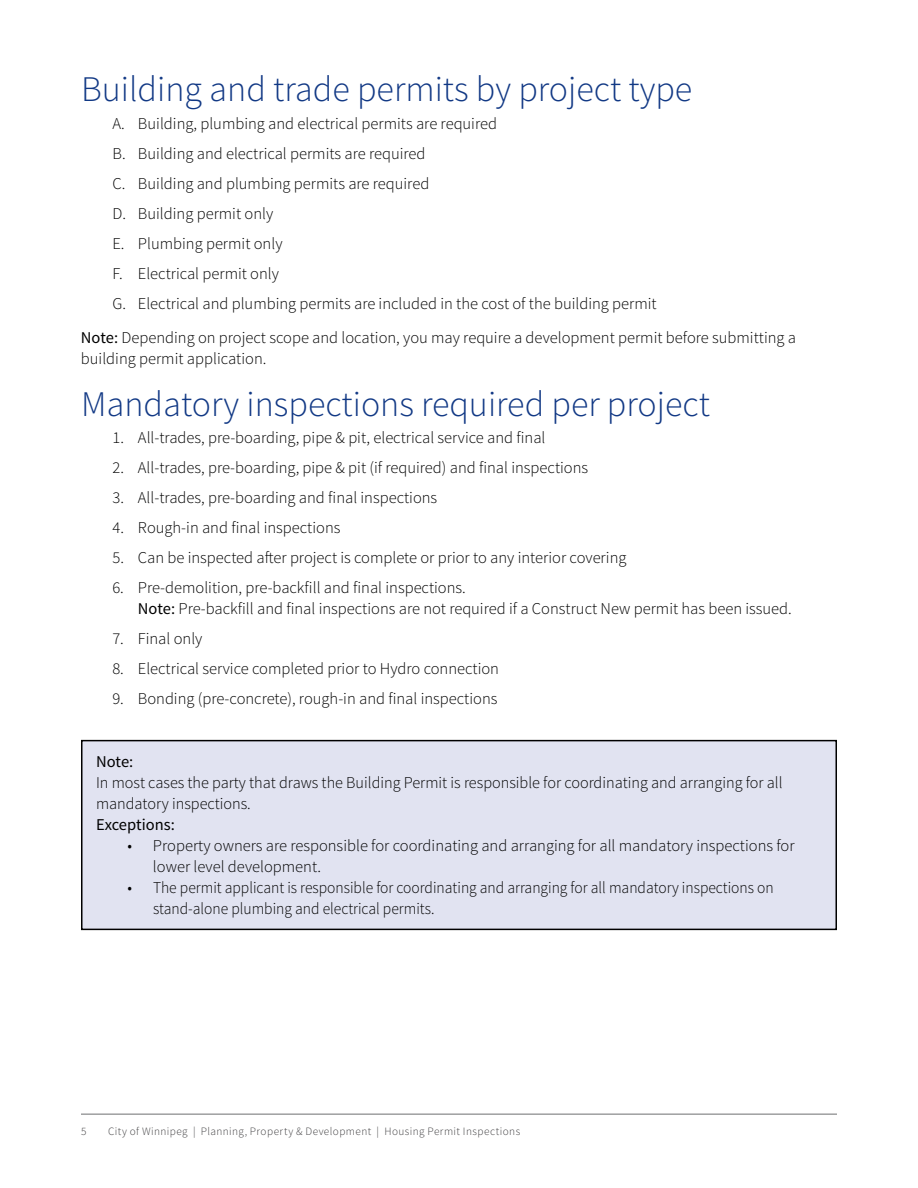
<style>
.page{position:relative;width:918px;height:1188px;background:#fff}
.page>*{position:absolute;margin:0;border:0;box-sizing:border-box;transform-origin:0 0}
.t1{font:300 36px "Source Sans Pro";color:#123985}
.t2{font:300 16.5px/30px "Source Sans Pro";color:#000}
.t3{font:16.5px "Source Sans Pro";color:#000}
.t4{font:300 11.25px "Source Sans Pro";letter-spacing:.035em;color:#414042}
.s1{font-weight:400}
</style>
<div class="page">
<hr style="left:81px;top:1114px;width:756px;height:1px;background:#6d6e71">
<div style="left:82px;top:741px;width:754px;height:188px;background:#e1e3f1"></div>
<div style="left:81px;top:740px;width:756px;height:190px;border:2px solid #000"></div>
<h1 class="t1" style="left:81px;top:67px;width:613px">Building and trade permits by project type</h1>
<p class="t2" style="left:112px;top:109px;width:546px">A. Building, plumbing and electrical permits are required<br>B. Building and electrical permits are required<br>C. Building and plumbing permits are required<br>D. Building permit only<br>E. Plumbing permit only<br>F. Electrical permit only<br>G. Electrical and plumbing permits are included in the cost of the building permit</p>
<p class="t2" style="left:81px;top:328px;width:717px;line-height:21px"><span class="s1">Note:</span> Depending on project scope and location, you may require a development permit before submitting a building permit application.</p>
<h1 class="t1" style="left:81px;top:382px;width:630px">Mandatory inspections required per project</h1>
<p class="t2" style="left:112px;top:423px;width:435px">1. All-trades, pre-boarding, pipe &amp; pit, electrical service and final</p>
<p class="t2" style="left:112px;top:453px;width:477px">2. All-trades, pre-boarding, pipe &amp; pit (if required) and final inspections</p>
<p class="t2" style="left:112px;top:483px;width:326px">3. All-trades, pre-boarding and final inspections</p>
<p class="t2" style="left:112px;top:513px;width:230px">4. Rough-in and final inspections</p>
<p class="t2" style="left:112px;top:543px;width:516px">5. Can be inspected after project is complete or prior to any interior covering</p>
<p class="t2" style="left:138px;top:577px;width:655px;line-height:21px;text-indent:-25px">6. Pre-demolition, pre-backfill and final inspections.<br><span class="s1">Note:</span> Pre-backfill and final inspections are not required if a Construct New permit has been issued.</p>
<p class="t2" style="left:112px;top:624px;width:92px">7. Final only</p>
<p class="t2" style="left:112px;top:654px;width:388px">8. Electrical service completed prior to Hydro connection</p>
<p class="t2" style="left:112px;top:684px;width:387px">9. Bonding (pre-concrete), rough-in and final inspections</p>
<p class="t3" style="left:96px;top:752px;width:39px">Note:</p>
<p class="t2" style="left:96px;top:772px;width:688px;line-height:21px">In most cases the party that draws the Building Permit is responsible for coordinating and arranging for all mandatory inspections.</p>
<p class="t3" style="left:96px;top:815px;width:80px">Exceptions:</p>
<p class="t2" style="left:153px;top:835px;width:643px;line-height:21px;text-indent:-25px">• Property owners are responsible for coordinating and arranging for all mandatory inspections for lower level development.</p>
<p class="t2" style="left:153px;top:877px;width:622px;line-height:21px;text-indent:-26px">• The permit applicant is responsible for coordinating and arranging for all mandatory inspections on stand-alone plumbing and electrical permits.</p>
<p class="t4" style="left:81px;top:1125px;width:7px">5</p>
<p class="t4" style="left:108px;top:1125px;width:414px">City of Winnipeg | Planning, Property &amp; Development | Housing Permit Inspections</p>
</div>
